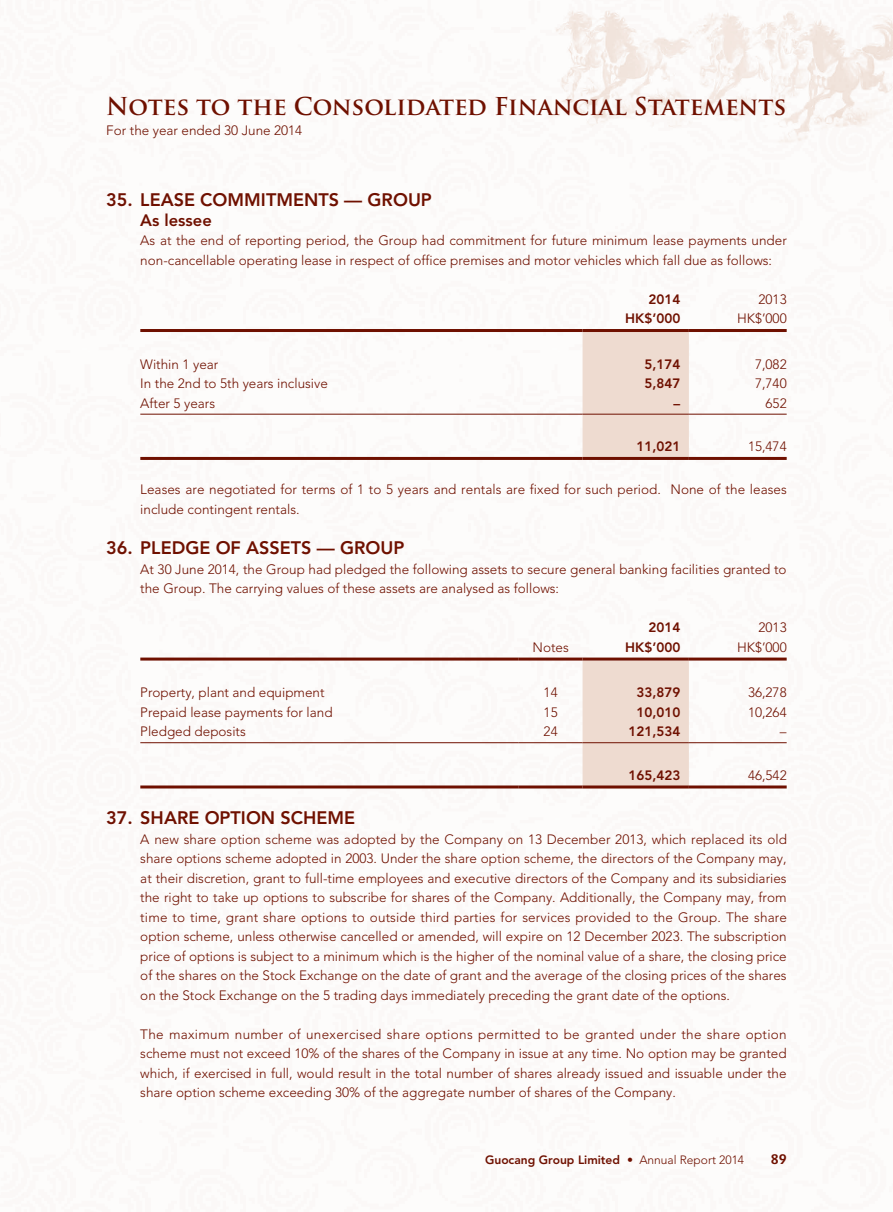
<style>
.page{position:relative;width:893px;height:1212px;background:#fff}
.page>*{position:absolute;margin:0;border:0;box-sizing:border-box;transform-origin:0 0}
.t1{font:700 24px "Trajan Pro";color:#6f1000}
.t2{font:800 18px "Avenir LT Std";color:#6f1000}
.t3{font:800 16.5px "Avenir LT Std";color:#6f1000}
.t4{font:300 13.5px/19.5px "Avenir LT Std";color:#6f1000}
.t5{font:800 13.5px "Avenir LT Std";color:#6f1000}
.t6{font:700 13.5px "Vectora LT Std";color:#6f1000}
.t7{font:800 12px "Avenir LT Std";color:#6f1000}
.s1{font-weight:300}
</style>
<div class="page">
<img style="left:0;top:10px;width:893px;height:1186px">
<div style="left:583px;top:332px;width:106px;height:125px;background:#eedbd0"></div>
<hr style="left:140px;top:329px;width:443px;height:3px;background:#6f1000">
<hr style="left:583px;top:329px;width:106px;height:3px;background:#6f1000">
<hr style="left:689px;top:329px;width:98px;height:3px;background:#6f1000">
<hr style="left:140px;top:414px;width:443px;height:1px;background:#6f1000">
<hr style="left:583px;top:414px;width:106px;height:1px;background:#6f1000">
<hr style="left:689px;top:414px;width:98px;height:1px;background:#6f1000">
<hr style="left:140px;top:457px;width:443px;height:3px;background:#6f1000">
<hr style="left:583px;top:457px;width:106px;height:3px;background:#6f1000">
<hr style="left:689px;top:457px;width:98px;height:3px;background:#6f1000">
<div style="left:583px;top:660px;width:106px;height:125px;background:#eedbd0"></div>
<hr style="left:140px;top:657px;width:379px;height:3px;background:#6f1000">
<hr style="left:519px;top:657px;width:64px;height:3px;background:#6f1000">
<hr style="left:583px;top:657px;width:106px;height:3px;background:#6f1000">
<hr style="left:689px;top:657px;width:98px;height:3px;background:#6f1000">
<hr style="left:140px;top:742px;width:379px;height:1px;background:#6f1000">
<hr style="left:519px;top:742px;width:64px;height:1px;background:#6f1000">
<hr style="left:583px;top:742px;width:106px;height:1px;background:#6f1000">
<hr style="left:689px;top:742px;width:98px;height:1px;background:#6f1000">
<hr style="left:140px;top:785px;width:379px;height:3px;background:#6f1000">
<hr style="left:519px;top:785px;width:64px;height:3px;background:#6f1000">
<hr style="left:583px;top:785px;width:106px;height:3px;background:#6f1000">
<hr style="left:689px;top:785px;width:98px;height:3px;background:#6f1000">
<h1 class="t1" style="left:106px;top:91px;width:681px">Notes to the Consolidated Financial Statements</h1>
<p class="t4" style="left:106px;top:121px;width:198px">For the year ended 30 June 2014</p>
<h2 class="t2" style="left:106px;top:189px;width:327px">35. LEASE COMMITMENTS — GROUP</h2>
<p class="t3" style="left:140px;top:210px;width:73px">As lessee</p>
<p class="t4" style="left:140px;top:231px;width:648px">As at the end of reporting period, the Group had commitment for future minimum lease payments under non-cancellable operating lease in respect of office premises and motor vehicles which fall due as follows:</p>
<p class="t5" style="left:648px;top:291px;width:33px">2014</p>
<p class="t4" style="left:759px;top:289px;width:30px">2013</p>
<p class="t5" style="left:625px;top:311px;width:57px">HK$’000</p>
<p class="t4" style="left:737px;top:309px;width:51px">HK$’000</p>
<p class="t4" style="left:140px;top:354px;width:80px">Within 1 year</p>
<p class="t5" style="left:644px;top:356px;width:37px">5,174</p>
<p class="t4" style="left:755px;top:354px;width:33px">7,082</p>
<p class="t4" style="left:140px;top:374px;width:189px">In the 2nd to 5th years inclusive</p>
<p class="t5" style="left:644px;top:375px;width:37px">5,847</p>
<p class="t4" style="left:755px;top:374px;width:33px">7,740</p>
<p class="t4" style="left:140px;top:393px;width:76px">After 5 years</p>
<p class="t5" style="left:674px;top:395px;width:8px">–</p>
<p class="t4" style="left:766px;top:393px;width:23px">652</p>
<p class="t5" style="left:636px;top:439px;width:45px">11,021</p>
<p class="t4" style="left:748px;top:437px;width:40px">15,474</p>
<p class="t4" style="left:140px;top:480px;width:648px">Leases are negotiated for terms of 1 to 5 years and rentals are fixed for such period. None of the leases include contingent rentals.</p>
<h2 class="t2" style="left:106px;top:537px;width:300px">36. PLEDGE OF ASSETS — GROUP</h2>
<p class="t4" style="left:140px;top:559px;width:648px">At 30 June 2014, the Group had pledged the following assets to secure general banking facilities granted to the Group. The carrying values of these assets are analysed as follows:</p>
<p class="t5" style="left:648px;top:620px;width:33px">2014</p>
<p class="t4" style="left:759px;top:618px;width:30px">2013</p>
<p class="t4" style="left:532px;top:637px;width:38px">Notes</p>
<p class="t5" style="left:625px;top:639px;width:57px">HK$’000</p>
<p class="t4" style="left:737px;top:637px;width:51px">HK$’000</p>
<p class="t4" style="left:140px;top:683px;width:186px">Property, plant and equipment</p>
<p class="t4" style="left:544px;top:683px;width:16px">14</p>
<p class="t5" style="left:636px;top:684px;width:45px">33,879</p>
<p class="t4" style="left:748px;top:683px;width:40px">36,278</p>
<p class="t4" style="left:140px;top:702px;width:194px">Prepaid lease payments for land</p>
<p class="t4" style="left:544px;top:702px;width:16px">15</p>
<p class="t5" style="left:636px;top:704px;width:45px">10,010</p>
<p class="t4" style="left:748px;top:702px;width:40px">10,264</p>
<p class="t4" style="left:140px;top:722px;width:107px">Pledged deposits</p>
<p class="t4" style="left:544px;top:722px;width:16px">24</p>
<p class="t5" style="left:628px;top:723px;width:53px">121,534</p>
<p class="t4" style="left:780px;top:722px;width:8px">–</p>
<p class="t5" style="left:628px;top:767px;width:53px">165,423</p>
<p class="t4" style="left:748px;top:765px;width:40px">46,542</p>
<h2 class="t2" style="left:106px;top:807px;width:250px">37. SHARE OPTION SCHEME</h2>
<p class="t4" style="left:140px;top:829px;width:648px;text-align:justify">A new share option scheme was adopted by the Company on 13 December 2013, which replaced its old share options scheme adopted in 2003. Under the share option scheme, the directors of the Company may, at their discretion, grant to full-time employees and executive directors of the Company and its subsidiaries the right to take up options to subscribe for shares of the Company. Additionally, the Company may, from time to time, grant share options to outside third parties for services provided to the Group. The share option scheme, unless otherwise cancelled or amended, will expire on 12 December 2023. The subscription price of options is subject to a minimum which is the higher of the nominal value of a share, the closing price of the shares on the Stock Exchange on the date of grant and the average of the closing prices of the shares on the Stock Exchange on the 5 trading days immediately preceding the grant date of the options.</p>
<p class="t4" style="left:140px;top:1024px;width:648px;text-align:justify">The maximum number of unexercised share options permitted to be granted under the share option scheme must not exceed 10% of the shares of the Company in issue at any time. No option may be granted which, if exercised in full, would result in the total number of shares already issued and issuable under the share option scheme exceeding 30% of the aggregate number of shares of the Company.</p>
<p class="t7" style="left:485px;top:1152px;width:261px">Guocang Group Limited • <span class="s1">Annual Report 2014</span></p>
<p class="t6" style="left:771px;top:1151px;width:17px">89</p>
</div>
